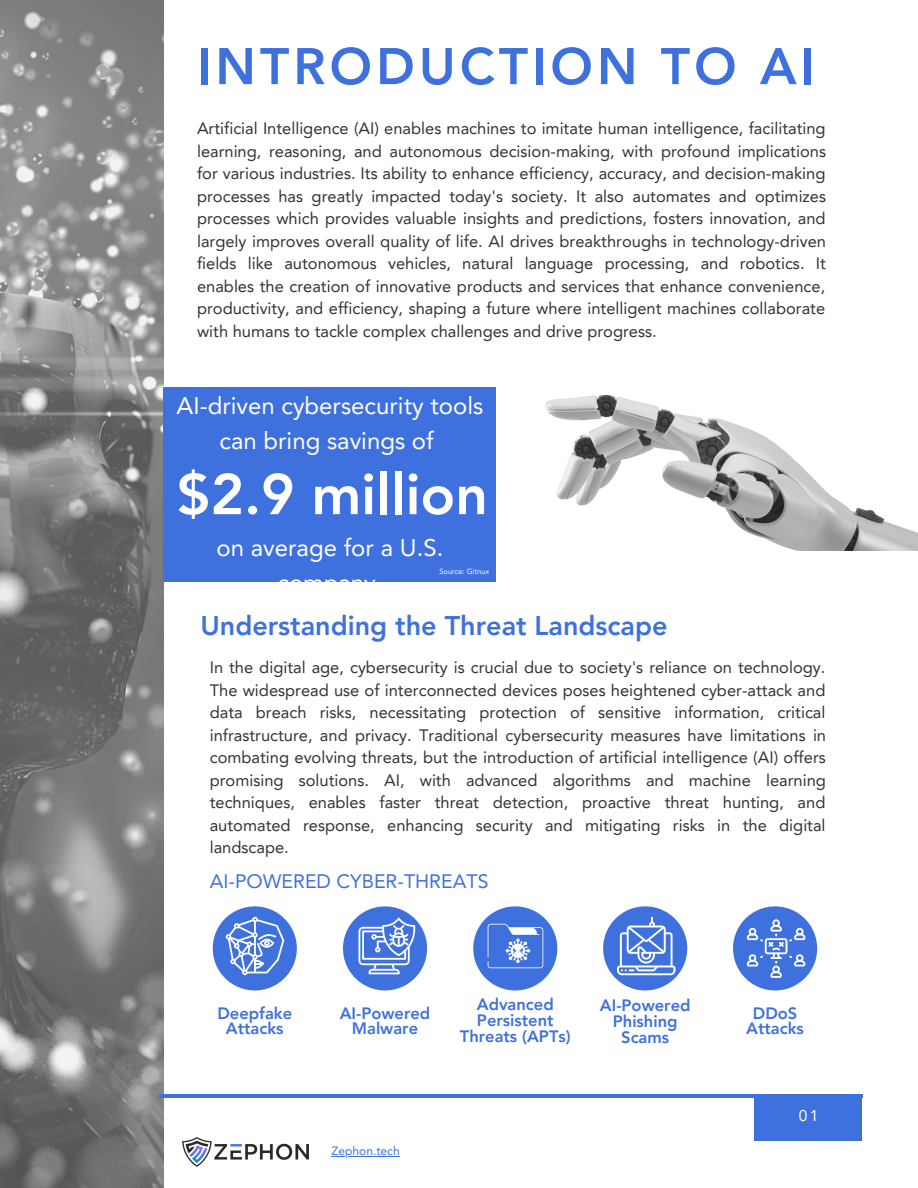
<style>
.page{position:relative;width:918px;height:1188px;background:#fff}
.page>*{position:absolute;margin:0;border:0;box-sizing:border-box;transform-origin:0 0}
.t1{font:800 57px "Avenir LT Pro";color:#fff}
.t2{font:800 51px "Avenir LT Pro";letter-spacing:.08em;color:#3f71de}
.t3{font:800 27px "Avenir LT Pro";color:#3f71de}
.t4{font:24px/34.8px "Avenir LT Pro";color:#fff;text-align:center}
.t5{font:19.5px "Avenir LT Pro";color:#3f71de}
.t6{font:16.5px/22.5px "Avenir LT Pro";color:#333;text-align:justify}
.t7{font:800 16.5px/15.8px "Avenir LT Pro";color:#3f71de;text-align:center}
.t8{font:15.6px "Avenir LT Pro";color:#fff}
.t9{font:12px "Avenir LT Pro";color:#3f71de}
.t10{font:7.5px "Avenir LT Pro";color:#fff}
</style>
<div class="page">
<img style="left:0;top:0;width:164px;height:1188px">
<hr style="left:159px;top:1095px;width:703px;height:3px;background:#3f71de">
<div style="left:754px;top:1096px;width:108px;height:44px;background:#3f71de"></div>
<img style="left:546px;top:396px;width:372px;height:155px">
<div style="left:164px;top:387px;width:332px;height:194px;background:#3f71de"></div>
<div style="left:213px;top:906px;width:84px;height:84px;background:#3f71de;border-radius:50%"></div>
<div style="left:343px;top:906px;width:84px;height:84px;background:#3f71de;border-radius:50%"></div>
<div style="left:473px;top:906px;width:84px;height:84px;background:#3f71de;border-radius:50%"></div>
<div style="left:603px;top:906px;width:84px;height:84px;background:#3f71de;border-radius:50%"></div>
<div style="left:733px;top:906px;width:84px;height:84px;background:#3f71de;border-radius:50%"></div>
<svg style="left:226px;top:917px;width:58px;height:58px"></svg>
<svg style="left:359px;top:918px;width:56px;height:56px"></svg>
<svg style="left:488px;top:924px;width:55px;height:44px"></svg>
<svg style="left:617px;top:917px;width:58px;height:58px"></svg>
<svg style="left:747px;top:919px;width:58px;height:59px"></svg>
<img style="left:182px;top:1138px;width:126px;height:29px">
<hr style="left:332px;top:1156px;width:68px;height:1px;background:#3f71de">
<p class="t2" style="left:197px;top:46px;width:619px">INTRODUCTION TO AI</p>
<p class="t6" style="left:197px;top:119px;width:631px">Artificial Intelligence (AI) enables machines to imitate human intelligence, facilitating learning, reasoning, and autonomous decision-making, with profound implications for various industries. Its ability to enhance efficiency, accuracy, and decision-making processes has greatly impacted today's society. It also automates and optimizes processes which provides valuable insights and predictions, fosters innovation, and largely improves overall quality of life. AI drives breakthroughs in technology-driven fields like autonomous vehicles, natural language processing, and robotics. It enables the creation of innovative products and services that enhance convenience, productivity, and efficiency, shaping a future where intelligent machines collaborate with humans to tackle complex challenges and drive progress.</p>
<p class="t4" style="left:177px;top:391px;width:308px">AI-driven cybersecurity tools can bring savings of</p>
<p class="t1" style="left:177px;top:471px;width:313px">$2.9 million</p>
<p class="t4" style="left:217px;top:533px;width:228px">on average for a U.S. company.</p>
<p class="t10" style="left:439px;top:569px;width:51px">Source: Gitnux</p>
<p class="t3" style="left:200px;top:614px;width:469px">Understanding the Threat Landscape</p>
<p class="t6" style="left:210px;top:658px;width:618px">In the digital age, cybersecurity is crucial due to society's reliance on technology.<br>The widespread use of interconnected devices poses heightened cyber-attack and data breach risks, necessitating protection of sensitive information, critical infrastructure, and privacy. Traditional cybersecurity measures have limitations in combating evolving threats, but the introduction of artificial intelligence (AI) offers promising solutions. AI, with advanced algorithms and machine learning techniques, enables faster threat detection, proactive threat hunting, and automated response, enhancing security and mitigating risks in the digital landscape.</p>
<p class="t5" style="left:210px;top:873px;width:280px">AI-POWERED CYBER-THREATS</p>
<p class="t7" style="left:217px;top:1007px;width:76px">Deepfake<br>Attacks</p>
<p class="t7" style="left:340px;top:1007px;width:92px">AI-Powered<br>Malware</p>
<p class="t7" style="left:460px;top:998px;width:112px">Advanced<br>Persistent<br>Threats (APTs)</p>
<p class="t7" style="left:600px;top:999px;width:92px">AI-Powered<br>Phishing<br>Scams</p>
<p class="t7" style="left:746px;top:1007px;width:59px">DDoS<br>Attacks</p>
<p class="t9" style="left:332px;top:1146px;width:70px">Zephon.tech</p>
<p class="t8" style="left:799px;top:1110px;width:21px">01</p>
</div>
